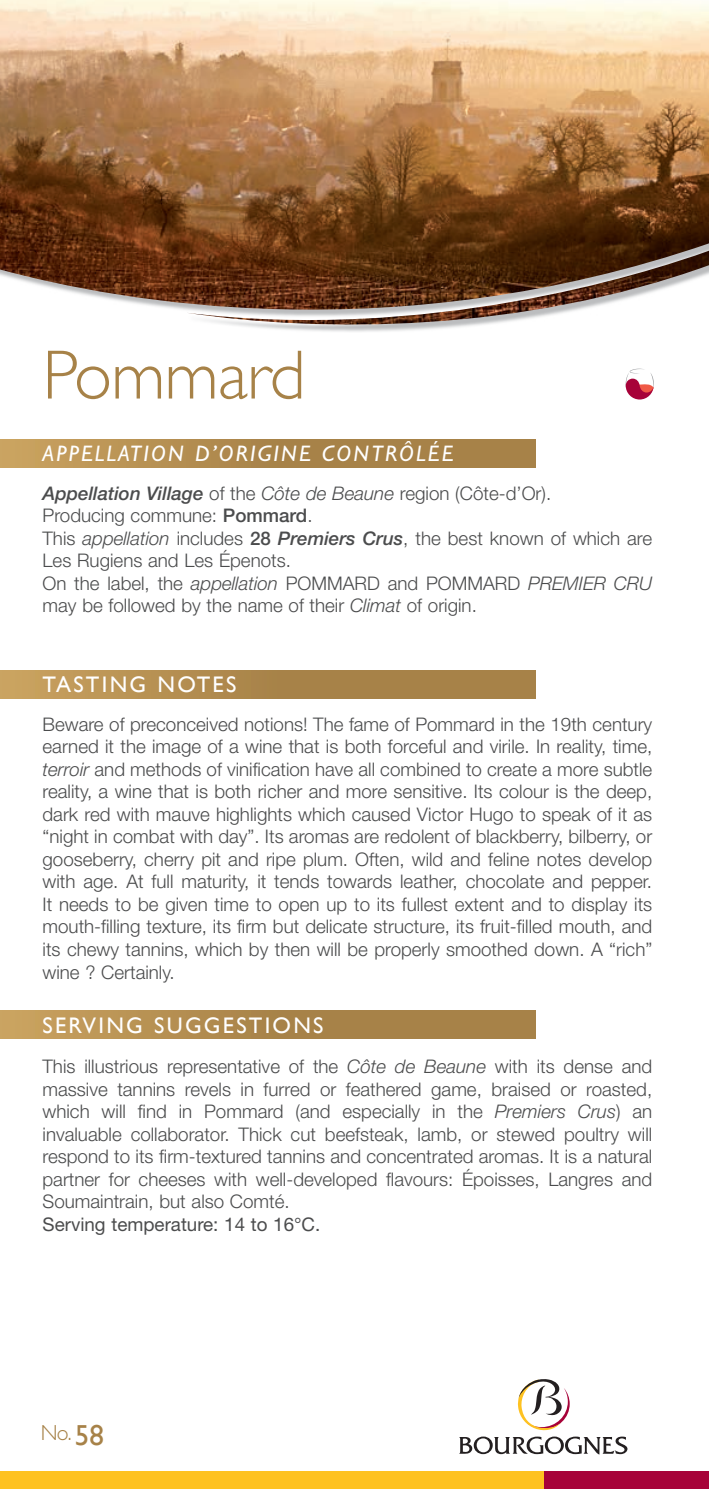
<style>
.page{position:relative;width:709px;height:1489px;background:#fff}
.page>*{position:absolute;margin:0;border:0;box-sizing:border-box;transform-origin:0 0}
.t1{font:300 70px "Gill Sans";letter-spacing:-.01em;color:#a78248}
.t2{font:22.5px "Gill Sans";letter-spacing:.1em;color:#fff}
.t3{font:italic 22.5px "Gill Sans";letter-spacing:.1em;color:#fff}
.t4{font:300 22px "Gill Sans";color:#a78248}
.t5{font:300 18.75px/22.5px "Helvetica Neue";color:#4b4c4d;text-align:justify}
.t6{font:18.75px "Helvetica Neue";color:#4b4c4d}
.s1{font-weight:500;font-style:italic}
.s2{font-style:italic}
.s3{font-weight:500}
.s4{font-weight:400;font-size:29px}
</style>
<div class="page">
<img style="left:0;top:0;width:709px;height:332px">
<div style="left:0;top:670px;width:535px;height:28px;background:linear-gradient(to right,#c39c5b,#9e7a42)"></div>
<div style="left:0;top:439px;width:535px;height:29px;background:linear-gradient(to right,#c39c5b,#9e7a42)"></div>
<div style="left:0;top:1010px;width:535px;height:28px;background:linear-gradient(to right,#c39c5b,#9e7a42)"></div>
<svg style="left:625px;top:368px;width:29px;height:31px"></svg>
<div style="left:0;top:1470px;width:576px;height:18px;background:#fec221"></div>
<div style="left:544px;top:1470px;width:165px;height:18px;background:#a70239"></div>
<svg style="left:459px;top:1379px;width:168px;height:75px"></svg>
<h1 class="t1" style="left:43px;top:336px;width:264px">Pommard</h1>
<p class="t3" style="left:43px;top:440px;width:412px">APPELLATION D’ORIGINE CONTRÔLÉE</p>
<p class="t5" style="left:43px;top:481px;width:611px;text-align:left"><span class="s1">Appellation Village</span> of the <span class="s2">Côte de Beaune</span> region (Côte-d’Or).<br>Producing commune: <span class="s3">Pommard</span>.<br>This <span class="s2">appellation</span> includes <span class="s3">28</span> <span class="s1">Premiers Crus</span>, the best known of which are Les Rugiens and Les Épenots.<br>On the label, the <span class="s2">appellation</span> POMMARD and POMMARD <span class="s2">PREMIER CRU </span>may be followed by the name of their <span class="s2">Climat</span> of origin.</p>
<p class="t2" style="left:43px;top:671px;width:195px">TASTING NOTES</p>
<p class="t5" style="left:43px;top:712px;width:611px">Beware of preconceived notions! The fame of Pommard in the 19th century earned it the image of a wine that is both forceful and virile. In reality, time, <span class="s2">terroir</span> and methods of vinification have all combined to create a more subtle reality, a wine that is both richer and more sensitive. Its colour is the deep, dark red with mauve highlights which caused Victor Hugo to speak of it as “night in combat with day”. Its aromas are redolent of blackberry, bilberry, or gooseberry, cherry pit and ripe plum. Often, wild and feline notes develop with age. At full maturity, it tends towards leather, chocolate and pepper.<br>It needs to be given time to open up to its fullest extent and to display its mouth-filling texture, its firm but delicate structure, its fruit-filled mouth, and its chewy tannins, which by then will be properly smoothed down. A “rich” wine ? Certainly.</p>
<p class="t2" style="left:43px;top:1011px;width:282px">SERVING SUGGESTIONS</p>
<p class="t5" style="left:43px;top:1054px;width:611px">This illustrious representative of the <span class="s2">Côte de Beaune</span> with its dense and massive tannins revels in furred or feathered game, braised or roasted, which will find in Pommard (and especially in the <span class="s2">Premiers Crus</span>) an invaluable collaborator. Thick cut beefsteak, lamb, or stewed poultry will respond to its firm-textured tannins and concentrated aromas. It is a natural partner for cheeses with well-developed flavours: Époisses, Langres and Soumaintrain, but also Comté.</p>
<p class="t6" style="left:43px;top:1212px;width:279px">Serving temperature: 14 to 16°C.</p>
<p class="t4" style="left:41px;top:1419px;width:65px">No. <span class="s4">58</span></p>
</div>
